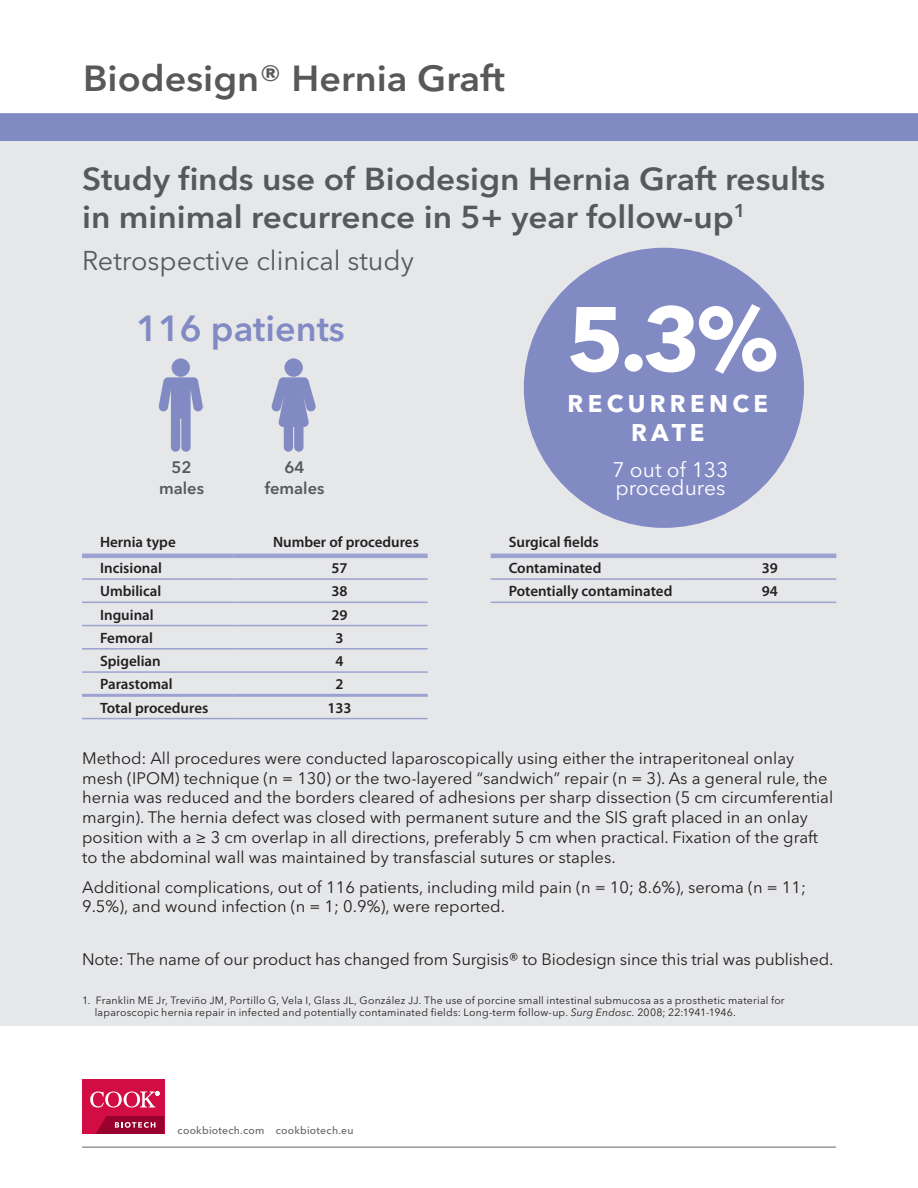
<style>
.page{position:relative;width:918px;height:1188px;background:#fff}
.page>*{position:absolute;margin:0;border:0;box-sizing:border-box;transform-origin:0 0}
.t1{font:700 90px "Avenir Next LT Pro";color:#fff}
.t2{font:600 36px "Avenir Next LT Pro";color:#57585a;scale:1.05 1}
.t3{font:600 36px "Avenir Next LT Pro";color:#828ac4}
.t4{font:600 31.5px/37.8px "Avenir Next LT Pro";color:#57585a;scale:1.06 1}
.t5{font:27px "Avenir Next LT Pro";color:#57585a}
.t6{font:700 24px/28.8px "Avenir Next LT Pro";letter-spacing:.18em;color:#fff;text-align:center}
.t7{font:21px/18px "Avenir Next LT Pro";color:#fff}
.t8{font:16.5px/19.8px "Avenir Next LT Pro";color:#231f20}
.t9{font:600 16.5px/21px "Avenir Next LT Pro";color:#57585a;text-align:center}
.t10{font:600 15px/26.2px "Myriad Pro";color:#231f20}
.t11{font:10.5px/12px "Avenir Next LT Pro";letter-spacing:.02em;color:#231f20}
.t12{font:500 10.5px "Avenir Next LT Pro";letter-spacing:.02em;color:#636366}
.s1{font-style:italic}
</style>
<div class="page">
<div style="left:0;top:121px;width:918px;height:905px;background:#e6e7e9"></div>
<div style="left:0;top:113px;width:918px;height:28px;background:#828ac4"></div>
<hr style="left:82px;top:554px;width:151px;height:4px;background:#9ca2d1">
<hr style="left:233px;top:554px;width:195px;height:4px;background:#9ca2d1">
<hr style="left:82px;top:578px;width:151px;height:2px;background:#9ca2d1">
<hr style="left:233px;top:578px;width:195px;height:2px;background:#9ca2d1">
<hr style="left:82px;top:602px;width:151px;height:1px;background:#9ca2d1">
<hr style="left:233px;top:602px;width:195px;height:1px;background:#9ca2d1">
<hr style="left:82px;top:625px;width:151px;height:1px;background:#9ca2d1">
<hr style="left:233px;top:625px;width:195px;height:1px;background:#9ca2d1">
<hr style="left:82px;top:648px;width:151px;height:2px;background:#9ca2d1">
<hr style="left:233px;top:648px;width:195px;height:2px;background:#9ca2d1">
<hr style="left:82px;top:671px;width:151px;height:2px;background:#9ca2d1">
<hr style="left:233px;top:671px;width:195px;height:2px;background:#9ca2d1">
<hr style="left:82px;top:718px;width:151px;height:1px;background:#9ca2d1">
<hr style="left:233px;top:718px;width:195px;height:1px;background:#9ca2d1">
<hr style="left:82px;top:694px;width:151px;height:3px;background:#9ca2d1">
<hr style="left:233px;top:694px;width:195px;height:3px;background:#9ca2d1">
<div style="left:524px;top:248px;width:280px;height:280px;background:#828ac4;border-radius:50%"></div>
<hr style="left:491px;top:554px;width:194px;height:4px;background:#9ca2d1">
<hr style="left:685px;top:554px;width:151px;height:4px;background:#9ca2d1">
<hr style="left:491px;top:578px;width:194px;height:2px;background:#9ca2d1">
<hr style="left:685px;top:578px;width:151px;height:2px;background:#9ca2d1">
<hr style="left:491px;top:602px;width:194px;height:1px;background:#9ca2d1">
<hr style="left:685px;top:602px;width:151px;height:1px;background:#9ca2d1">
<div style="left:172px;top:358px;width:18px;height:19px;background:#828ac4;border-radius:50%"></div>
<svg style="left:159px;top:377px;width:44px;height:75px"></svg>
<div style="left:82px;top:1080px;width:82px;height:54px;background:#d20d44"></div>
<svg style="left:96px;top:1116px;width:68px;height:18px"></svg>
<svg style="left:90px;top:1091px;width:69px;height:17px"></svg>
<hr style="left:82px;top:1147px;width:754px;height:1px;background:#636366">
<div style="left:284px;top:358px;width:19px;height:19px;background:#828ac4;border-radius:50%"></div>
<svg style="left:272px;top:377px;width:44px;height:75px"></svg>
<h2 class="t2" style="left:83px;top:57px;width:403px">Biodesign® Hernia Graft</h2>
<h3 class="t4" style="left:82px;top:160px;width:703px">Study finds use of Biodesign Hernia Graft results in minimal recurrence in 5+ year follow-up<sup>1</sup></h3>
<h3 class="t5" style="left:82px;top:245px;width:333px">Retrospective clinical study</h3>
<h2 class="t3" style="left:136px;top:306px;width:210px">116 patients</h2>
<h1 class="t1" style="left:567px;top:284px;width:213px">5.3%</h1>
<h3 class="t6" style="left:568px;top:389px;width:202px">RECURRENCE<br>RATE</h3>
<p class="t7" style="left:613px;top:460px;width:117px">7 out of 133 procedures</p>
<p class="t10" style="left:509px;top:529px;width:94px">Surgical fields<br>Contaminated</p>
<p class="t9" style="left:159px;top:457px;width:46px">52 males</p>
<p class="t9" style="left:265px;top:457px;width:61px">64 females</p>
<p class="t10" style="left:100px;top:529px;width:77px">Hernia type</p>
<p class="t10" style="left:273px;top:529px;width:147px">Number of procedures</p>
<p class="t10" style="left:100px;top:555px;width:63px">Incisional</p>
<p class="t10" style="left:331px;top:555px;width:18px">57</p>
<p class="t10" style="left:100px;top:578px;width:63px">Umbilical</p>
<p class="t10" style="left:331px;top:578px;width:18px">38</p>
<p class="t10" style="left:100px;top:602px;width:55px">Inguinal</p>
<p class="t10" style="left:331px;top:602px;width:18px">29</p>
<p class="t10" style="left:100px;top:625px;width:54px">Femoral</p>
<p class="t10" style="left:335px;top:625px;width:10px">3</p>
<p class="t10" style="left:100px;top:648px;width:62px">Spigelian</p>
<p class="t10" style="left:335px;top:648px;width:10px">4</p>
<p class="t10" style="left:100px;top:671px;width:74px">Parastomal</p>
<p class="t10" style="left:335px;top:671px;width:10px">2</p>
<p class="t10" style="left:100px;top:695px;width:110px">Total procedures</p>
<p class="t10" style="left:327px;top:695px;width:26px">133</p>
<p class="t8" style="left:82px;top:748px;width:753px">Method: All procedures were conducted laparoscopically using either the intraperitoneal onlay mesh (IPOM) technique (n = 130) or the two-layered “sandwich” repair (n = 3). As a general rule, the hernia was reduced and the borders cleared of adhesions per sharp dissection (5 cm circumferential margin). The hernia defect was closed with permanent suture and the SIS graft placed in an onlay position with a ≥ 3 cm overlap in all directions, preferably 5 cm when practical. Fixation of the graft to the abdominal wall was maintained by transfascial sutures or staples.</p>
<p class="t8" style="left:82px;top:877px;width:725px">Additional complications, out of 116 patients, including mild pain (n = 10; 8.6%), seroma (n = 11;<br>9.5%), and wound infection (n = 1; 0.9%), were reported.</p>
<p class="t10" style="left:762px;top:555px;width:18px">39</p>
<p class="t10" style="left:509px;top:578px;width:165px">Potentially contaminated</p>
<p class="t10" style="left:762px;top:578px;width:18px">94</p>
<p class="t8" style="left:82px;top:949px;width:753px">Note: The name of our product has changed from Surgisis® to Biodesign since this trial was published.</p>
<p class="t11" style="left:95px;top:994px;width:691px;text-indent:-13px">1. Franklin ME Jr, Treviño JM, Portillo G, Vela I, Glass JL, González JJ. The use of porcine small intestinal submucosa as a prosthetic material for laparoscopic hernia repair in infected and potentially contaminated fields: Long-term follow-up. <span class="s1">Surg Endosc.</span> 2008; 22:1941-1946.</p>
<p class="t12" style="left:178px;top:1124px;width:177px">cookbiotech.com cookbiotech.eu</p>
</div>
